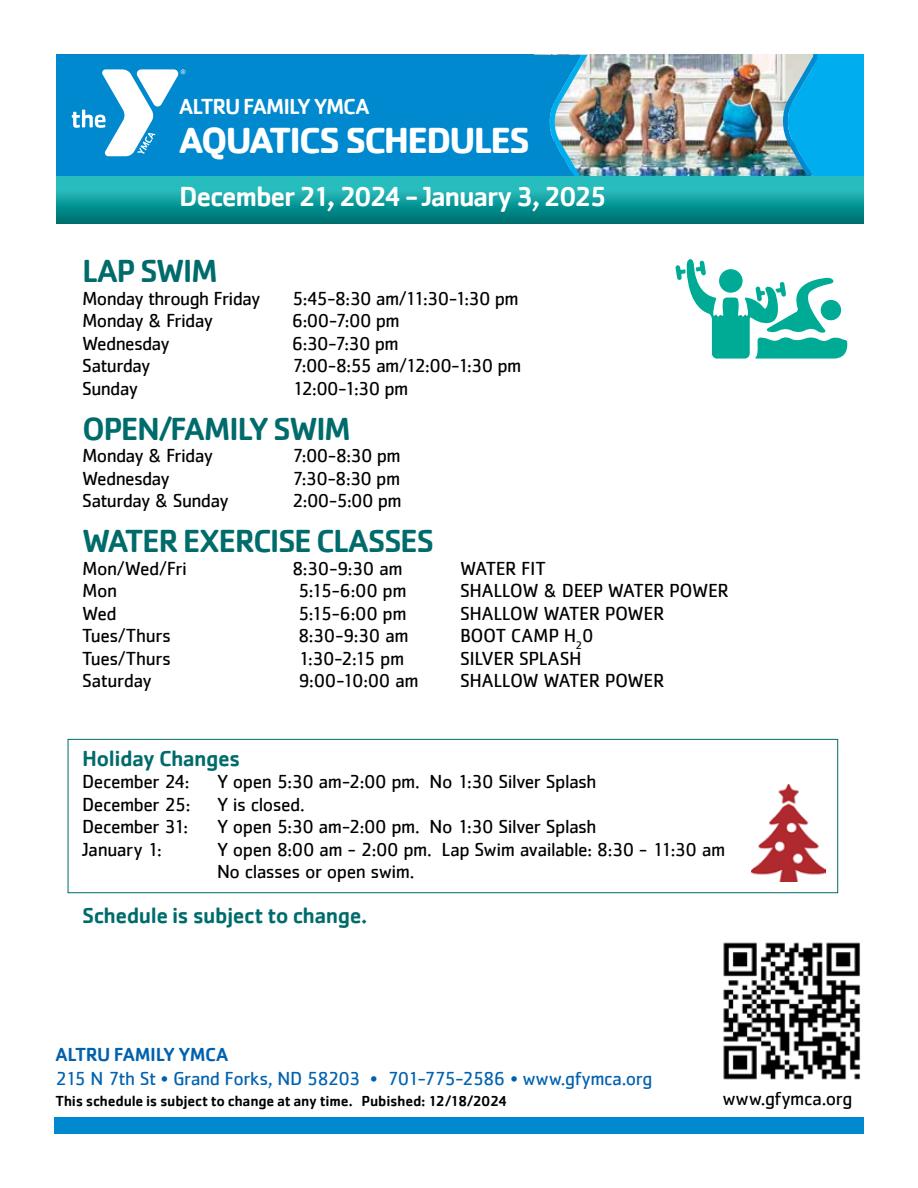
<style>
.page{position:relative;width:918px;height:1188px;background:#fff}
.page>*{position:absolute;margin:0;border:0;box-sizing:border-box;transform-origin:0 0}
.t1{font:700 37.5px "Cachet";letter-spacing:-.05em;color:#fff}
.t2{font:500 33px "Cachet";letter-spacing:-.05em;color:#006b6b}
.t3{font:500 28.5px "Cachet";letter-spacing:-.05em;color:#fff}
.t4{font:500 22.5px "Cachet";letter-spacing:-.02em;color:#006b6b}
.t5{font:500 22.5px "Cachet";letter-spacing:-.05em;color:#fff}
.t6{font:19.5px/22.5px "Cachet";letter-spacing:-.03em;color:#000}
.t7{font:19.5px "Cachet";letter-spacing:-.025em;color:#0061af}
.t8{font:19.5px "Cachet";letter-spacing:-.05em;color:#000}
.t9{font:500 19.5px "Cachet";letter-spacing:-.025em;color:#0061af}
.t10{font:500 15px "Cachet";letter-spacing:-.015em;color:#000}
</style>
<div class="page">
<img style="left:534px;top:54px;width:279px;height:122px">
<div style="left:813px;top:54px;width:51px;height:122px;background:#00aeef"></div>
<div style="left:54px;top:1118px;width:810px;height:16px;background:#0089cf"></div>
<div style="left:56px;top:54px;width:478px;height:122px;background:#0089cf"></div>
<svg style="left:72px;top:69px;width:113px;height:87px"></svg>
<img style="left:723px;top:942px;width:138px;height:138px">
<img style="left:534px;top:55px;width:53px;height:121px">
<svg style="left:783px;top:54px;width:34px;height:121px;background:#3fb0db"></svg>
<svg style="left:676px;top:259px;width:171px;height:100px"></svg>
<div style="left:56px;top:176px;width:808px;height:48px;background:linear-gradient(to bottom,#31cecf,#007171)"></div>
<div style="left:68px;top:739px;width:770px;height:154px;border:1px solid #006b6b"></div>
<img style="left:751px;top:784px;width:74px;height:97px">
<p class="t5" style="left:179px;top:93px;width:192px">ALTRU FAMILY YMCA</p>
<h1 class="t1" style="left:179px;top:116px;width:352px">AQUATICS SCHEDULES</h1>
<h3 class="t3" style="left:179px;top:179px;width:429px">December 21, 2024 - January 3, 2025</h3>
<h2 class="t2" style="left:82px;top:251px;width:137px">LAP SWIM</h2>
<p class="t6" style="left:82px;top:286px;width:180px">Monday through Friday</p>
<p class="t8" style="left:292px;top:287px;width:228px">5:45-8:30 am/11:30-1:30 pm</p>
<p class="t6" style="left:82px;top:309px;width:132px">Monday &amp; Friday</p>
<p class="t6" style="left:292px;top:309px;width:109px">6:00-7:00 pm</p>
<p class="t6" style="left:82px;top:331px;width:89px">Wednesday</p>
<p class="t6" style="left:292px;top:331px;width:108px">6:30-7:30 pm</p>
<p class="t6" style="left:82px;top:354px;width:70px">Saturday</p>
<p class="t6" style="left:292px;top:354px;width:231px">7:00-8:55 am/12:00-1:30 pm</p>
<p class="t6" style="left:82px;top:376px;width:57px">Sunday</p>
<p class="t6" style="left:292px;top:376px;width:118px">12:00-1:30 pm</p>
<h2 class="t2" style="left:82px;top:408px;width:271px">OPEN/FAMILY SWIM</h2>
<p class="t6" style="left:82px;top:444px;width:132px">Monday &amp; Friday</p>
<p class="t6" style="left:292px;top:444px;width:110px">7:00-8:30 pm</p>
<p class="t6" style="left:82px;top:466px;width:89px">Wednesday</p>
<p class="t6" style="left:292px;top:466px;width:110px">7:30-8:30 pm</p>
<p class="t6" style="left:82px;top:489px;width:148px">Saturday &amp; Sunday</p>
<p class="t6" style="left:292px;top:489px;width:111px">2:00-5:00 pm</p>
<h2 class="t2" style="left:82px;top:521px;width:354px">WATER EXERCISE CLASSES</h2>
<p class="t6" style="left:82px;top:556px;width:106px">Mon/Wed/Fri</p>
<p class="t6" style="left:292px;top:556px;width:112px">8:30-9:30 am</p>
<p class="t6" style="left:460px;top:556px;width:87px">WATER FIT</p>
<p class="t6" style="left:82px;top:579px;width:37px">Mon</p>
<p class="t6" style="left:298px;top:579px;width:110px">5:15-6:00 pm</p>
<p class="t6" style="left:460px;top:579px;width:270px">SHALLOW &amp; DEEP WATER POWER</p>
<p class="t6" style="left:82px;top:601px;width:36px">Wed</p>
<p class="t6" style="left:298px;top:601px;width:110px">5:15-6:00 pm</p>
<p class="t6" style="left:460px;top:601px;width:206px">SHALLOW WATER POWER</p>
<p class="t6" style="left:82px;top:624px;width:91px">Tues/Thurs</p>
<p class="t6" style="left:298px;top:624px;width:112px">8:30-9:30 am</p>
<p class="t6" style="left:460px;top:624px;width:135px">BOOT CAMP H<sub>2</sub>0</p>
<p class="t6" style="left:82px;top:646px;width:91px">Tues/Thurs</p>
<p class="t6" style="left:298px;top:646px;width:108px">1:30-2:15 pm</p>
<p class="t6" style="left:460px;top:646px;width:123px">SILVER SPLASH</p>
<p class="t6" style="left:82px;top:669px;width:71px">Saturday</p>
<p class="t6" style="left:298px;top:669px;width:122px">9:00-10:00 am</p>
<p class="t6" style="left:460px;top:669px;width:206px">SHALLOW WATER POWER</p>
<p class="t4" style="left:82px;top:744px;width:160px">Holiday Changes</p>
<p class="t6" style="left:82px;top:770px;width:109px">December 24:</p>
<p class="t6" style="left:217px;top:770px;width:381px">Y open 5:30 am-2:00 pm. No 1:30 Silver Splash</p>
<p class="t6" style="left:82px;top:793px;width:110px">December 25:</p>
<p class="t6" style="left:217px;top:793px;width:89px">Y is closed.</p>
<p class="t6" style="left:82px;top:815px;width:108px">December 31:</p>
<p class="t6" style="left:217px;top:815px;width:381px">Y open 5:30 am-2:00 pm. No 1:30 Silver Splash</p>
<p class="t6" style="left:82px;top:838px;width:81px">January 1:</p>
<p class="t6" style="left:217px;top:838px;width:510px">Y open 8:00 am - 2:00 pm. Lap Swim available: 8:30 - 11:30 am<br>No classes or open swim.</p>
<p class="t4" style="left:82px;top:902px;width:287px">Schedule is subject to change.</p>
<p class="t9" style="left:56px;top:1042px;width:174px">ALTRU FAMILY YMCA</p>
<p class="t7" style="left:56px;top:1067px;width:599px">215 N 7th St • Grand Forks, ND 58203 • 701-775-2586 • www.gfymca.org</p>
<p class="t10" style="left:56px;top:1091px;width:453px">This schedule is subject to change at any time. Pubished: 12/18/2024</p>
<p class="t6" style="left:722px;top:1087px;width:132px">www.gfymca.org</p>
</div>
